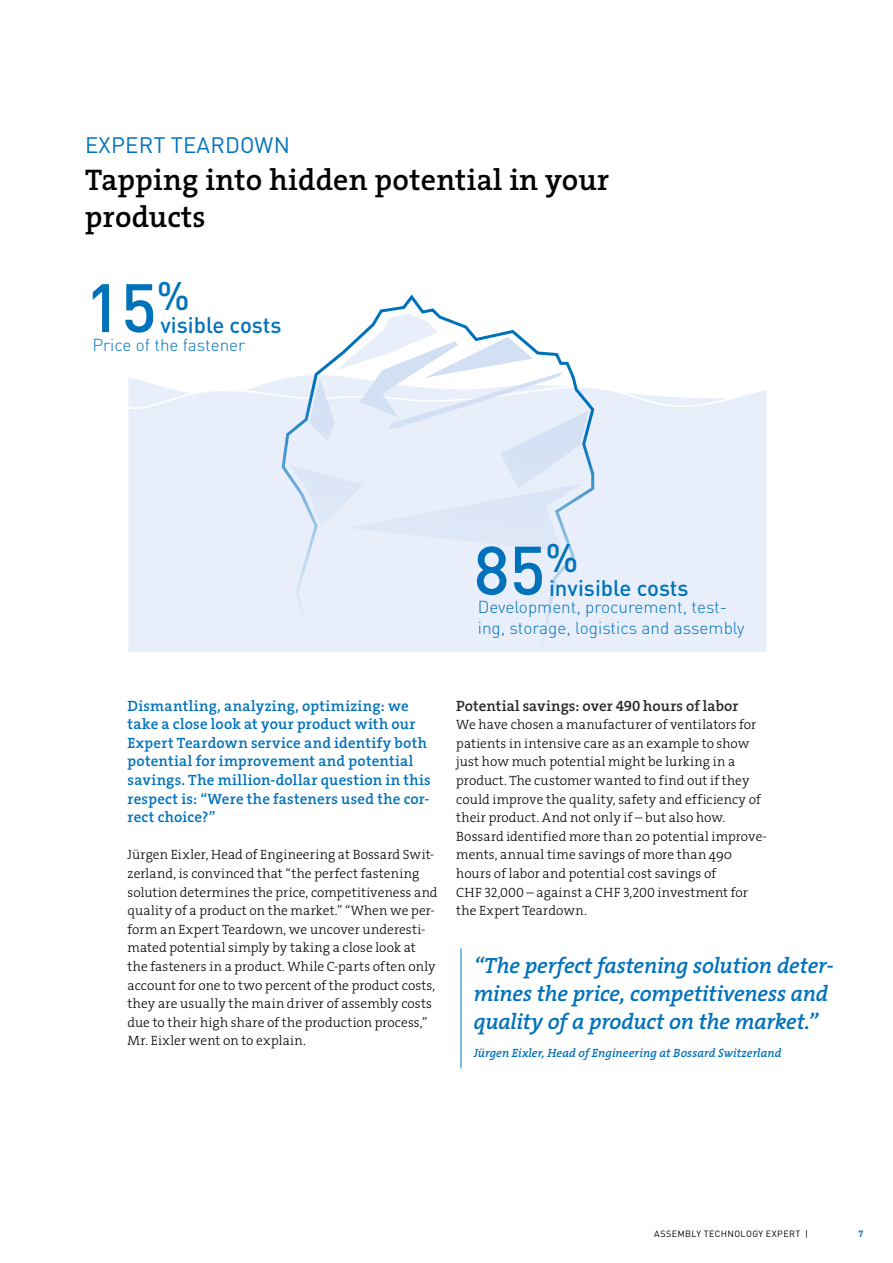
<style>
.page{position:relative;width:893px;height:1263px;background:#fff}
.page>*{position:absolute;margin:0;border:0;box-sizing:border-box;transform-origin:0 0}
.t1{font:500 67.35px "DINOT";color:#0072bb}
.t2{font:30px/37.2px "The Serif HP6 Se Bld";letter-spacing:.01em;color:#000}
.t3{font:22.2px/27.9px "The Serif HP6 Se Bld IT";letter-spacing:-.01em;color:#0072bb}
.t4{font:500 22.2px "DINOT";color:#0072bb}
.t5{font:22.2px "DINOT";letter-spacing:.01em;color:#0072bb}
.t6{font:300 17.1px/20.5px "DINOT";color:#0072bb}
.t7{font:15px/18.6px "The Serif HP6 Se Bld";letter-spacing:.015em;color:#0072bb}
.t8{font:15px "The Serif HP6 Se Bld";letter-spacing:.005em;color:#282827}
.t9{font:13.5px/18.6px "The Serif HP3 Lig";letter-spacing:.005em;color:#000}
.t10{font:12px "The Serif HP6 Se Bld IT";letter-spacing:.005em;color:#0072bb}
.t11{font:9px "DINOT";letter-spacing:.04em;color:#000}
.t12{font:700 9px "DINOT";color:#0072bb}
</style>
<div class="page">
<div style="left:128px;top:379px;width:639px;height:273px;background:#e9effa"></div>
<svg style="left:280px;top:294px;width:316px;height:359px"></svg>
<svg style="left:289px;top:313px;width:300px;height:239px"></svg>
<hr style="left:461px;top:948px;width:1px;height:120px;background:#0072bb">
<h3 class="t5" style="left:85px;top:129px;width:206px">EXPERT TEARDOWN</h3>
<h2 class="t2" style="left:85px;top:161px;width:526px">Tapping into hidden potential in your products</h2>
<h1 class="t1" style="left:85px;top:262px;width:106px">15<sup>%</sup></h1>
<h3 class="t4" style="left:160px;top:310px;width:123px">visible costs</h3>
<p class="t6" style="left:92px;top:333px;width:154px">Price of the fastener</p>
<h1 class="t1" style="left:474px;top:525px;width:106px">85<sup>%</sup></h1>
<h3 class="t4" style="left:549px;top:572px;width:141px">invisible costs</h3>
<p class="t6" style="left:478px;top:596px;width:268px">Development, procurement, test&shy;ing, storage, logistics and assembly</p>
<p class="t7" style="left:128px;top:696px;width:305px">Dismantling, analyzing, optimizing: we take a close look at your product with our Expert Teardown service and identify both potential for improvement and potential savings. The million-dollar question in this respect is: “Were the fasteners used the cor&shy;rect choice?”</p>
<p class="t9" style="left:128px;top:846px;width:312px">Jürgen Eixler, Head of Engineering at Bossard Swit&shy;zerland, is convinced that “the perfect fastening solution determines the price, competitiveness and quality of a product on the market.” “When we per&shy;form an Expert Teardown, we uncover underesti&shy;mated potential simply by taking a close look at the fasteners in a product. While C-parts often only account for one to two percent of the product costs, they are usually the main driver of assembly costs due to their high share of the production process,” Mr. Eixler went on to explain.</p>
<p class="t8" style="left:456px;top:696px;width:284px">Potential savings: over 490 hours of labor</p>
<p class="t9" style="left:456px;top:715px;width:312px">We have chosen a manufacturer of ventilators for patients in intensive care as an example to show just how much potential might be lurking in a product. The customer wanted to find out if they could improve the quality, safety and efficiency of their product. And not only if – but also how.<br>Bossard identified more than 20 potential improve&shy;ments, annual time savings of more than 490 hours of labor and potential cost savings of<br>CHF 32,000 – against a CHF 3,200 investment for the Expert Teardown.</p>
<h3 class="t3" style="left:474px;top:952px;width:361px">“The perfect fastening solution deter&shy;mines the price, competitiveness and quality of a product on the market.”</h3>
<p class="t10" style="left:474px;top:1045px;width:309px">Jürgen Eixler, Head of Engineering at Bossard Switzerland</p>
<p class="t11" style="left:654px;top:1227px;width:155px">ASSEMBLY TECHNOLOGY EXPERT |</p>
<p class="t12" style="left:858px;top:1227px;width:6px">7</p>
</div>
